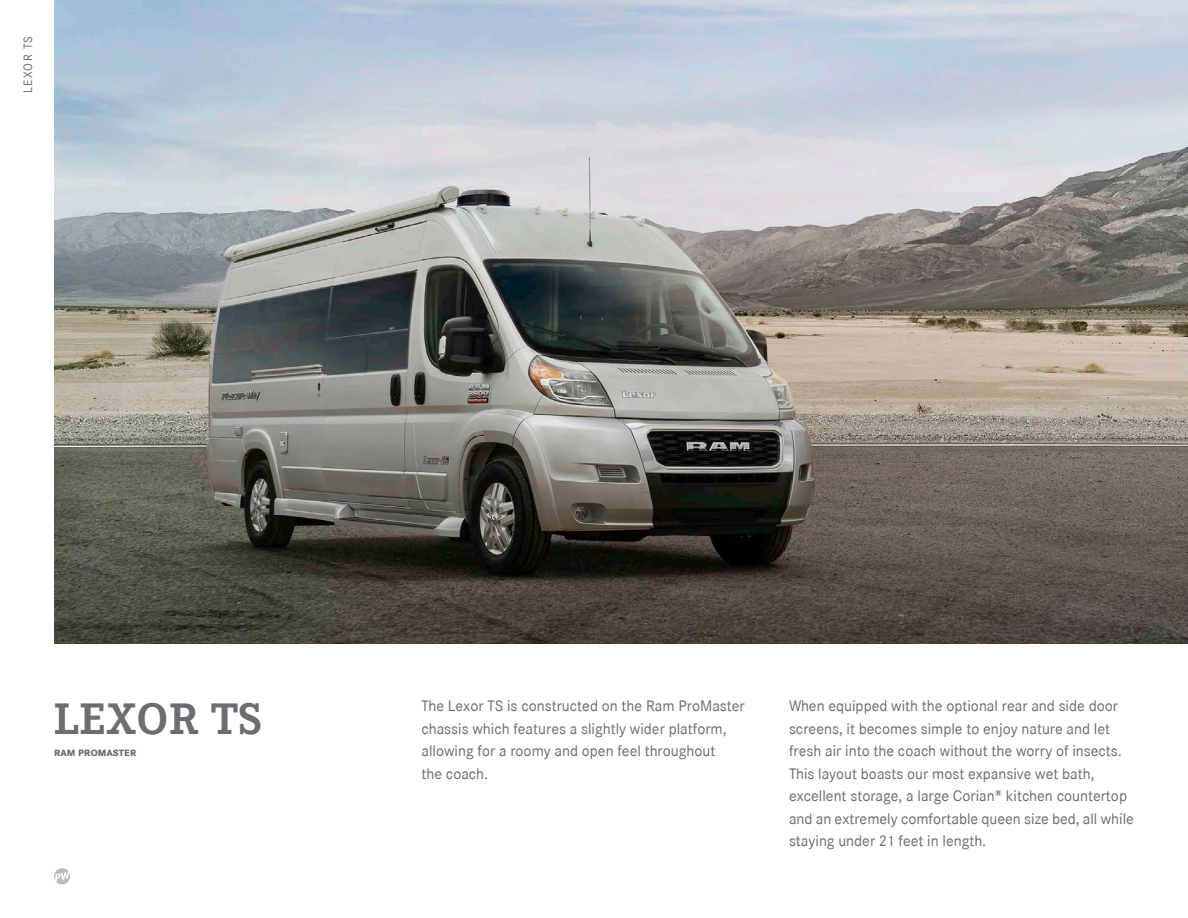
<style>
.page{position:relative;width:1188px;height:918px;background:#fff}
.page>*{position:absolute;margin:0;border:0;box-sizing:border-box;transform-origin:0 0}
.t1{font:700 43.5px "Corporate EBQ";letter-spacing:.03em;color:#6c6d70}
.t2{font:15px/22.5px "Corporate SBQ";color:#6c6d70}
.t3{font:12px "Corporate SBQ";letter-spacing:.1em;color:#6c6d70;scale:.96 1}
.t4{font:800 9px "Corporate SBQ";letter-spacing:.01em;color:#6c6d70}
</style>
<div class="page">
<svg style="left:54px;top:868px;width:16px;height:16px"></svg>
<img style="left:54px;top:0;width:1134px;height:644px">
<p class="t3" style="left:21px;top:93px;width:61px;rotate:-90deg">LEXOR TS</p>
<p class="t1" style="left:54px;top:692px;width:209px">LEXOR TS</p>
<p class="t4" style="left:54px;top:747px;width:84px">RAM PROMASTER</p>
<p class="t2" style="left:422px;top:695px;width:325px">The Lexor TS is constructed on the Ram ProMaster chassis which features a slightly wider platform, allowing for a roomy and open feel throughout</p>
<p class="t2" style="left:422px;top:762px;width:68px">the coach.</p>
<p class="t2" style="left:789px;top:695px;width:346px">When equipped with the optional rear and side door screens, it becomes simple to enjoy nature and let fresh air into the coach without the worry of insects.<br>This layout boasts our most expansive wet bath, excellent storage, a large Corian<sup>®</sup> kitchen countertop and an extremely comfortable queen size bed, all while staying under 21 feet in length.</p>
</div>
